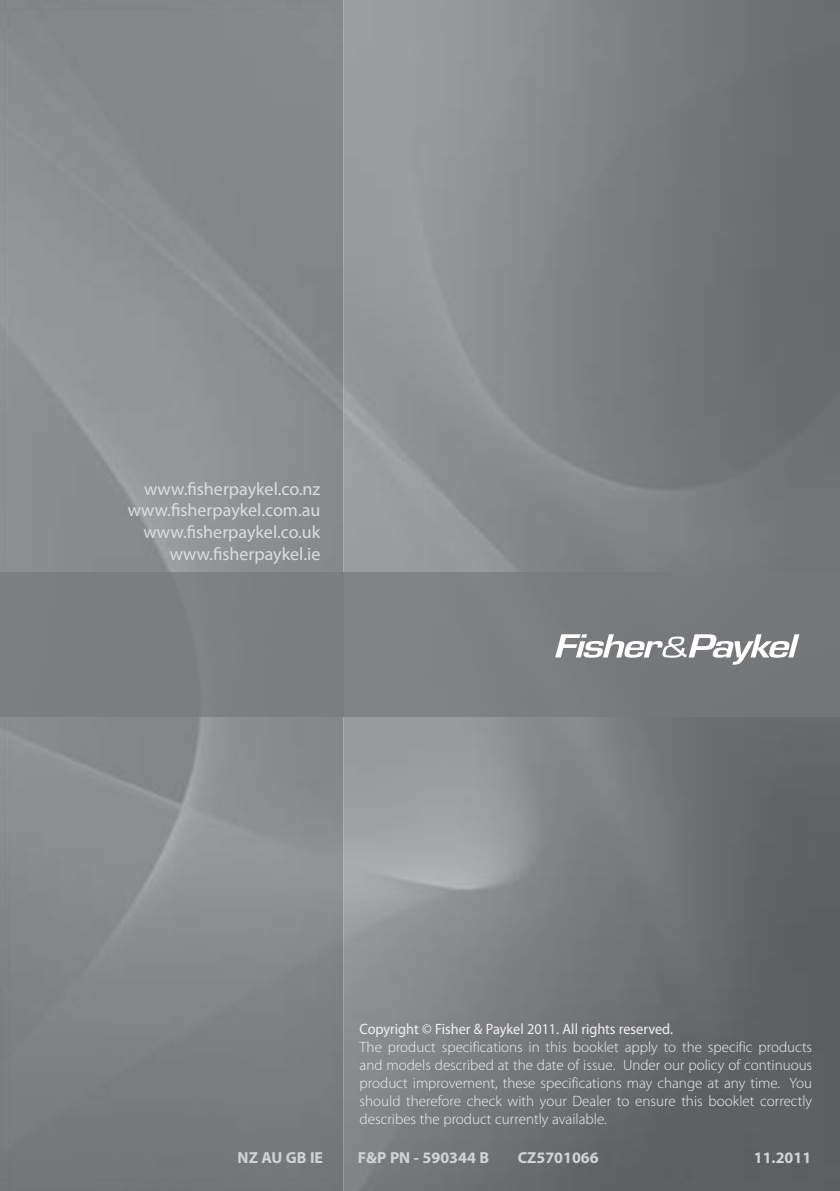
<style>
.page{position:relative;width:840px;height:1191px;background:#fff}
.page>*{position:absolute;margin:0;border:0;box-sizing:border-box;transform-origin:0 0}
.t1{font:18px/21.6px "Myriad Pro";color:#dcddde;text-align:right}
.t2{font:700 16px "Myriad Pro";color:#d1d3d4}
.t3{font:300 15px/18px "Myriad Pro";color:#f1f1f2;text-align:justify}
.t4{font:15px "Myriad Pro";color:#f1f1f2;scale:.95 1}
</style>
<div class="page">
<img style="left:343px;top:0;width:496px;height:1191px">
<div style="left:0;top:573px;width:839px;height:143px;background:#7c7d80"></div>
<svg style="left:555px;top:634px;width:244px;height:30px"></svg>
<p class="t1" style="left:128px;top:480px;width:194px">www.fisherpaykel.co.nz www.fisherpaykel.com.au www.fisherpaykel.co.uk www.fisherpaykel.ie</p>
<p class="t4" style="left:359px;top:1023px;width:331px">Copyright © Fisher &amp; Paykel 2011. All rights reserved.</p>
<p class="t3" style="left:359px;top:1039px;width:454px">The product specifications in this booklet apply to the specific products and models described at the date of issue. Under our policy of continuous product improvement, these specifications may change at any time. You should therefore check with your Dealer to ensure this booklet correctly describes the product currently available.</p>
<p class="t2" style="left:357px;top:1151px;width:133px">F&amp;P PN - 590344 B</p>
<p class="t2" style="left:517px;top:1151px;width:82px">CZ5701066</p>
<p class="t2" style="left:237px;top:1151px;width:87px">NZ AU GB IE</p>
<p class="t2" style="left:753px;top:1151px;width:59px">11.2011</p>
</div>
